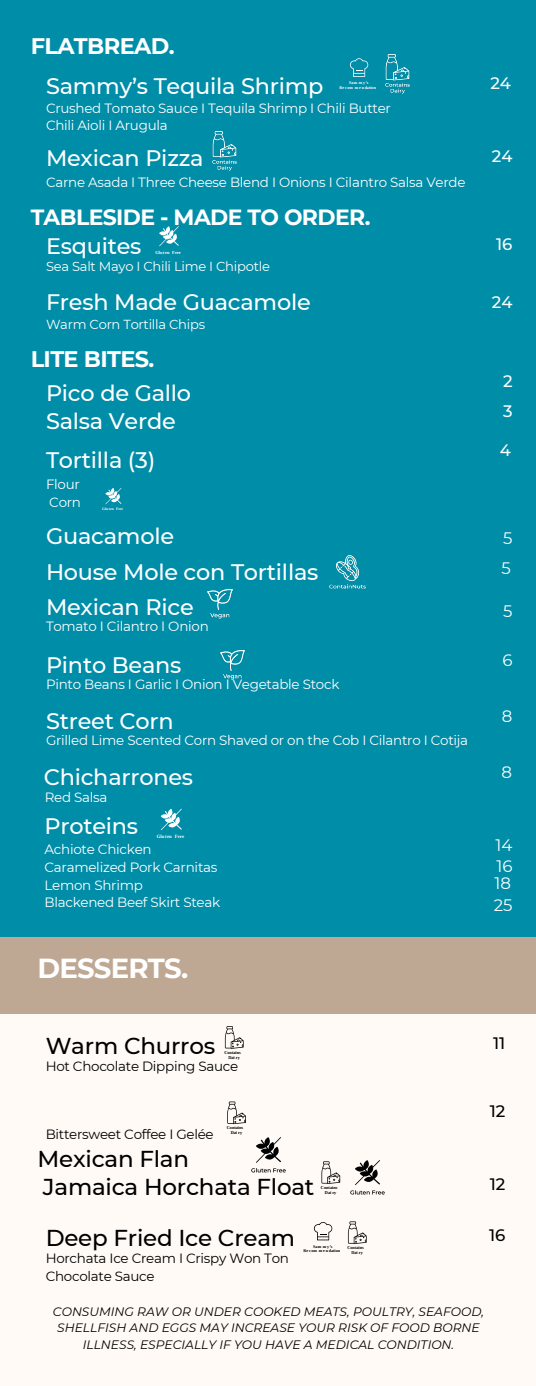
<style>
.page{position:relative;width:536px;height:1386px;background:#fffaf5}
.page>*{position:absolute;margin:0;border:0;box-sizing:border-box;transform-origin:0 0}
.t1{font:700 27.47px "Montserrat";letter-spacing:-.03em;color:#fff}
.t2{font:500 22.93px "Montserrat";letter-spacing:-.01em;color:#000}
.t3{font:500 22.4px "Montserrat";letter-spacing:-.01em;color:#fff}
.t4{font:700 22.4px "Montserrat";letter-spacing:-.03em;color:#fff}
.t5{font:700 22.05px "Montserrat";letter-spacing:-.03em;color:#fff}
.t6{font:500 16.62px "Montserrat";color:#fff}
.t7{font:16.62px "Montserrat";color:#fff}
.t8{font:500 16.62px "Montserrat";color:#000}
.t9{font:13.47px/17.8px "Montserrat";letter-spacing:-.02em;color:#fff}
.t10{font:13.47px/17.8px "Montserrat";letter-spacing:-.02em;color:#000}
.t11{font:13.12px "Montserrat";letter-spacing:-.02em;color:#fff}
.t12{font:italic 12.25px/16.3px "Montserrat";color:#000;text-align:center}
.t13{font:700 4.9px "Liberation Serif";color:#fff}
.t14{font:700 4.55px/5.1px "Liberation Serif";color:#000;text-align:right;scale:.96 1}
.t15{font:700 4.55px "Liberation Serif";color:#fff}
.t16{font:700 4.2px/4.5px "Liberation Serif";color:#000;text-align:center}
.t17{font:700 4.2px/4.7px "Liberation Serif";color:#fff;text-align:center}
.t18{font:700 3.68px "Liberation Serif";color:#fff}
</style>
<div class="page">
<div style="left:0;top:929px;width:536px;height:85px;background:#bea894"></div>
<img style="left:251px;top:1138px;width:34px;height:35px">
<svg style="left:227px;top:1102px;width:19px;height:22px"></svg>
<svg style="left:225px;top:1026px;width:18px;height:23px"></svg>
<svg style="left:314px;top:1222px;width:18px;height:18px"></svg>
<svg style="left:348px;top:1221px;width:18px;height:23px"></svg>
<svg style="left:321px;top:1161px;width:19px;height:23px"></svg>
<img style="left:350px;top:1160px;width:34px;height:35px">
<div style="left:0;top:0;width:536px;height:937px;background:#008da8"></div>
<svg style="left:350px;top:58px;width:18px;height:19px"></svg>
<img style="left:329px;top:555px;width:36px;height:34px">
<img style="left:207px;top:589px;width:25px;height:29px">
<svg style="left:105px;top:488px;width:16px;height:16px"></svg>
<img style="left:220px;top:650px;width:25px;height:29px">
<img style="left:385px;top:54px;width:24px;height:40px">
<img style="left:213px;top:131px;width:23px;height:40px">
<svg style="left:159px;top:226px;width:20px;height:20px"></svg>
<svg style="left:161px;top:809px;width:21px;height:21px"></svg>
<p class="t4" style="left:31px;top:32px;width:145px">FLATBREAD.</p>
<p class="t3" style="left:46px;top:72px;width:279px">Sammy’s Tequila Shrimp</p>
<p class="t17" style="left:339px;top:81px;width:38px">Sam m y’s<br>Re c om m e ndation</p>
<p class="t9" style="left:46px;top:99px;width:346px">Crushed Tomato Sauce I Tequila Shrimp I Chili Butter<br>Chili Aioli I Arugula</p>
<p class="t3" style="left:46px;top:144px;width:159px">Mexican Pizza</p>
<p class="t9" style="left:46px;top:173px;width:421px">Carne Asada I Three Cheese Blend I Onions I Cilantro Salsa Verde</p>
<p class="t5" style="left:31px;top:204px;width:341px">TABLESIDE - MADE TO ORDER.</p>
<p class="t3" style="left:46px;top:232px;width:97px">Esquites</p>
<p class="t11" style="left:46px;top:258px;width:225px">Sea Salt Mayo I Chili Lime I Chipotle</p>
<p class="t15" style="left:155px;top:250px;width:27px">Gluten Free</p>
<p class="t3" style="left:46px;top:289px;width:266px">Fresh Made Guacamole</p>
<p class="t11" style="left:46px;top:317px;width:160px">Warm Corn Tortilla Chips</p>
<p class="t4" style="left:31px;top:345px;width:125px">LITE BITES.</p>
<p class="t3" style="left:46px;top:380px;width:147px">Pico de Gallo</p>
<p class="t3" style="left:46px;top:408px;width:131px">Salsa Verde</p>
<p class="t3" style="left:46px;top:446px;width:111px">Tortilla (3)</p>
<p class="t9" style="left:46px;top:476px;width:35px">Flour</p>
<p class="t9" style="left:49px;top:494px;width:33px">Corn</p>
<p class="t18" style="left:102px;top:507px;width:23px">Gluten Free</p>
<p class="t3" style="left:46px;top:522px;width:129px">Guacamole</p>
<p class="t3" style="left:46px;top:559px;width:274px">House Mole con Tortillas</p>
<p class="t3" style="left:46px;top:593px;width:149px">Mexican Rice</p>
<p class="t9" style="left:46px;top:618px;width:164px">Tomato I Cilantro I Onion</p>
<p class="t3" style="left:46px;top:651px;width:137px">Pinto Beans</p>
<p class="t9" style="left:46px;top:676px;width:295px">Pinto Beans I Garlic I Onion I Vegetable Stock</p>
<p class="t3" style="left:46px;top:707px;width:129px">Street Corn</p>
<p class="t9" style="left:46px;top:732px;width:423px">Grilled Lime Scented Corn Shaved or on the Cob I Cilantro I Cotija</p>
<p class="t3" style="left:44px;top:763px;width:151px">Chicharrones</p>
<p class="t9" style="left:45px;top:788px;width:64px">Red Salsa</p>
<p class="t3" style="left:44px;top:813px;width:95px">Proteins</p>
<p class="t9" style="left:44px;top:840px;width:109px">Achiote Chicken</p>
<p class="t9" style="left:44px;top:858px;width:174px">Caramelized Pork Carnitas</p>
<p class="t9" style="left:44px;top:876px;width:100px">Lemon Shrimp</p>
<p class="t9" style="left:44px;top:894px;width:177px">Blackened Beef Skirt Steak</p>
<p class="t13" style="left:157px;top:834px;width:29px">Gluten Free</p>
<p class="t1" style="left:37px;top:951px;width:152px">DESSERTS.</p>
<p class="t6" style="left:490px;top:73px;width:22px">24</p>
<p class="t6" style="left:490px;top:75px;width:22px">24</p>
<p class="t6" style="left:491px;top:146px;width:22px">24</p>
<p class="t6" style="left:496px;top:234px;width:18px">16</p>
<p class="t6" style="left:491px;top:292px;width:22px">24</p>
<p class="t6" style="left:503px;top:371px;width:11px">2</p>
<p class="t6" style="left:503px;top:401px;width:11px">3</p>
<p class="t6" style="left:499px;top:440px;width:13px">4</p>
<p class="t6" style="left:501px;top:382px;width:11px">2</p>
<p class="t6" style="left:501px;top:410px;width:11px">3</p>
<p class="t6" style="left:499px;top:448px;width:13px">4</p>
<p class="t6" style="left:501px;top:526px;width:11px">5</p>
<p class="t7" style="left:503px;top:528px;width:11px">5</p>
<p class="t7" style="left:501px;top:558px;width:11px">5</p>
<p class="t7" style="left:503px;top:601px;width:11px">5</p>
<p class="t7" style="left:502px;top:650px;width:12px">6</p>
<p class="t6" style="left:501px;top:561px;width:11px">5</p>
<p class="t6" style="left:501px;top:595px;width:11px">5</p>
<p class="t6" style="left:500px;top:659px;width:12px">6</p>
<p class="t7" style="left:501px;top:706px;width:12px">8</p>
<p class="t6" style="left:501px;top:710px;width:12px">8</p>
<p class="t7" style="left:501px;top:762px;width:12px">8</p>
<p class="t6" style="left:498px;top:765px;width:12px">8</p>
<p class="t7" style="left:495px;top:835px;width:18px">14</p>
<p class="t7" style="left:496px;top:856px;width:18px">16</p>
<p class="t7" style="left:494px;top:873px;width:18px">18</p>
<p class="t7" style="left:493px;top:895px;width:20px">25</p>
<p class="t6" style="left:493px;top:839px;width:19px">14</p>
<p class="t6" style="left:491px;top:889px;width:20px">25</p>
<p class="t2" style="left:46px;top:1032px;width:171px">Warm Churros</p>
<p class="t14" style="left:224px;top:1050px;width:19px">Contains<br>Dai ry</p>
<p class="t10" style="left:46px;top:1057px;width:194px">Hot Chocolate Dipping Sauce</p>
<p class="t10" style="left:46px;top:1125px;width:169px">Bittersweet Coffee I Gelée</p>
<p class="t2" style="left:37px;top:1144px;width:153px">Mexican Flan</p>
<p class="t14" style="left:227px;top:1125px;width:19px">Contains<br>Dai ry</p>
<p class="t2" style="left:43px;top:1173px;width:273px">Jamaica Horchata Float</p>
<p class="t14" style="left:321px;top:1185px;width:19px">Contains<br>Dai ry</p>
<p class="t2" style="left:46px;top:1224px;width:251px">Deep Fried Ice Cream</p>
<p class="t10" style="left:46px;top:1249px;width:245px">Horchata Ice Cream I Crispy Won Ton<br>Chocolate Sauce</p>
<p class="t16" style="left:303px;top:1244px;width:38px">Sam m y’s<br>Re c om m e ndation</p>
<p class="t14" style="left:347px;top:1245px;width:19px">Contains<br>Dai ry</p>
<p class="t8" style="left:493px;top:1033px;width:14px">11</p>
<p class="t8" style="left:489px;top:1100px;width:17px">12</p>
<p class="t8" style="left:489px;top:1174px;width:17px">12</p>
<p class="t8" style="left:489px;top:1225px;width:18px">16</p>
<p class="t12" style="left:53px;top:1303px;width:432px">CONSUMING RAW OR UNDER COOKED MEATS, POULTRY, SEAFOOD,<br>SHELLFISH AND EGGS MAY INCREASE YOUR RISK OF FOOD BORNE<br>ILLNESS, ESPECIALLY IF YOU HAVE A MEDICAL CONDITION.</p>
</div>
